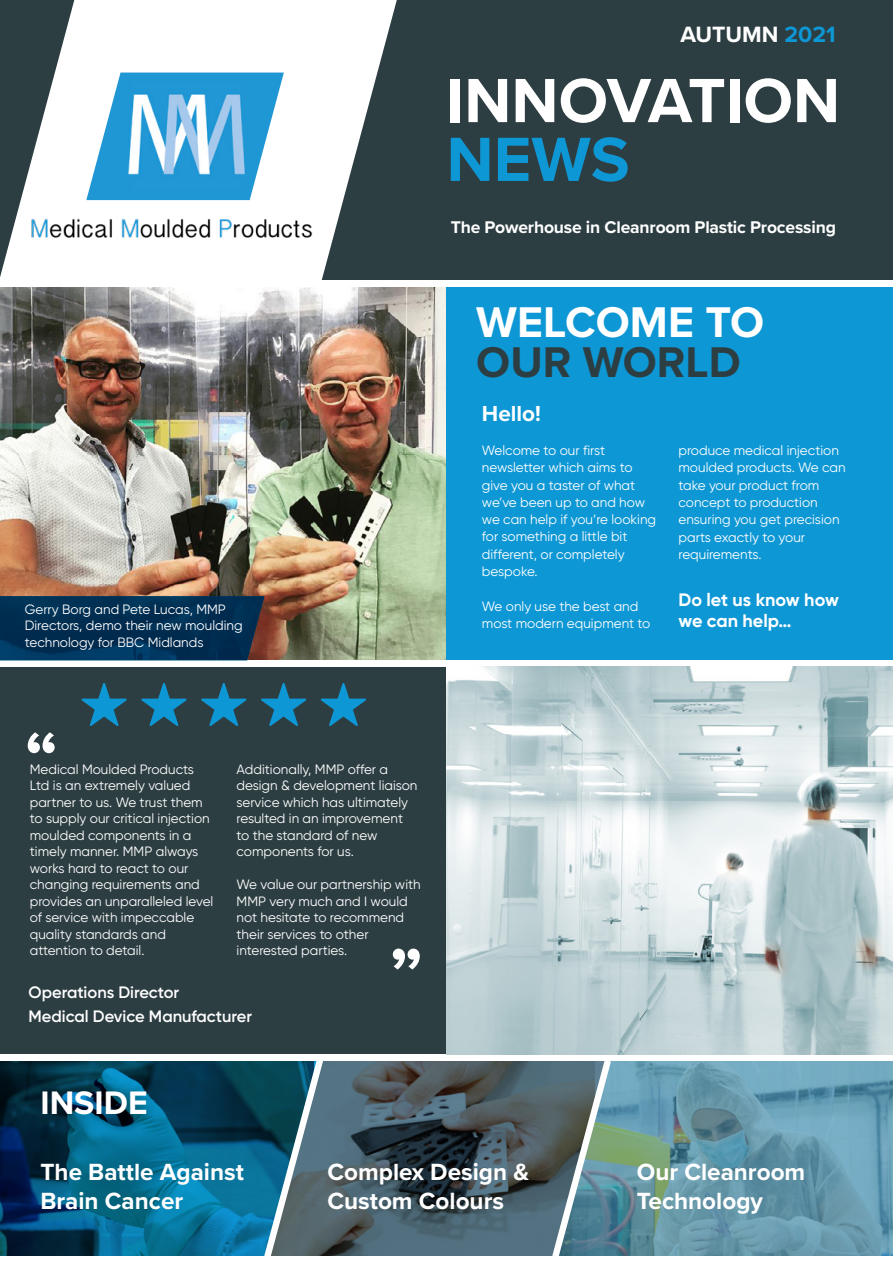
<style>
.page{position:relative;width:893px;height:1263px;background:#fff}
.page>*{position:absolute;margin:0;border:0;box-sizing:border-box;transform-origin:0 0}
.t1{font:700 72.6px "Proxima Nova";color:#fff}
.t2{font:700 64.65px "Proxima Nova";color:#fff}
.t3{font:700 64.65px "Proxima Nova";color:#0e97d5}
.t4{font:700 44.55px "Proxima Nova";color:#fff}
.t5{font:700 44.55px "Proxima Nova";color:#2d3e43}
.t6{font:700 33.75px "Proxima Nova";color:#fff}
.t7{font:700 24.3px/29.7px "Proxima Nova";color:#fff}
.t8{font:700 22.95px "Proxima Nova";color:#fff}
.t9{font:700 22.5px "Proxima Nova";color:#fff}
.t10{font:700 18px/21px "Gilroy";color:#fff}
.t11{font:700 17.55px "Proxima Nova";letter-spacing:-.01em;color:#fff}
.t12{font:600 16.5px/24px "Gilroy";color:#fff}
.t13{font:13.5px/16.5px "Gilroy";color:#fff}
.s1{color:#0e97d5}
</style>
<div class="page">
<div style="left:0;top:0;width:893px;height:281px;background:#2d3e43"></div>
<svg style="left:0;top:0;width:397px;height:280px;fill:#fff"></svg>
<img style="left:30px;top:210px;width:282px;height:37px">
<svg style="left:86px;top:73px;width:198px;height:127px;background:#6dbbe3"></svg>
<img style="left:126px;top:84px;width:119px;height:105px">
<img style="left:0;top:287px;width:446px;height:373px">
<div style="left:446px;top:281px;width:447px;height:382px;background:#0e97d5"></div>
<div style="left:0;top:663px;width:893px;height:394px;background:#2d3e43"></div>
<img style="left:0;top:1061px;width:262px;height:195px">
<img style="left:324px;top:1061px;width:226px;height:195px">
<img style="left:611px;top:1061px;width:282px;height:195px">
<div style="left:0;top:1054px;width:893px;height:7px;background:#fff"></div>
<div style="left:0;top:660px;width:893px;height:7px;background:#fff"></div>
<div style="left:0;top:280px;width:893px;height:6px;background:#fff"></div>
<svg style="left:262px;top:1061px;width:62px;height:195px;background:#436e7d"></svg>
<svg style="left:550px;top:1061px;width:61px;height:195px;background:#678389"></svg>
<img style="left:446px;top:667px;width:447px;height:387px">
<svg style="left:82px;top:683px;width:45px;height:43px"></svg>
<svg style="left:141px;top:683px;width:46px;height:43px"></svg>
<svg style="left:201px;top:683px;width:46px;height:43px"></svg>
<svg style="left:261px;top:683px;width:45px;height:43px"></svg>
<svg style="left:321px;top:683px;width:45px;height:43px"></svg>
<svg style="left:0;top:596px;width:265px;height:64px;background:#042f52"></svg>
<h3 class="t8" style="left:680px;top:17px;width:157px">AUTUMN <span class="s1">2021</span></h3>
<h2 class="t2" style="left:446px;top:52px;width:395px">INNOVATION</h2>
<h2 class="t3" style="left:446px;top:111px;width:185px">NEWS</h2>
<p class="t11" style="left:451px;top:214px;width:387px">The Powerhouse in Cleanroom Plastic Processing</p>
<p class="t13" style="left:25px;top:601px;width:219px">Gerry Borg and Pete Lucas, MMP<br>Directors, demo their new moulding technology for BBC Midlands</p>
<h1 class="t1" style="left:25px;top:703px;width:35px">“</h1>
<p class="t13" style="left:30px;top:761px;width:185px">Medical Moulded Products<br>Ltd is an extremely valued partner to us. We trust them to supply our critical injection moulded components in a timely manner. MMP always works hard to react to our changing requirements and provides an unparalleled level of service with impeccable quality standards and attention to detail.</p>
<p class="t13" style="left:237px;top:761px;width:182px">Additionally, MMP offer a design &amp; development liaison service which has ultimately resulted in an improvement to the standard of new components for us.</p>
<p class="t13" style="left:237px;top:876px;width:186px">We value our partnership with<br>MMP very much and I would not hesitate to recommend their services to other interested parties.</p>
<h1 class="t1" style="left:389px;top:919px;width:35px">”</h1>
<p class="t12" style="left:29px;top:980px;width:225px">Operations Director<br>Medical Device Manufacturer</p>
<h3 class="t6" style="left:40px;top:1077px;width:109px">INSIDE</h3>
<h3 class="t4" style="left:476px;top:289px;width:290px">WELCOME TO</h3>
<h3 class="t5" style="left:476px;top:329px;width:266px">OUR WORLD</h3>
<h3 class="t9" style="left:482px;top:396px;width:60px">Hello!</h3>
<p class="t13" style="left:482px;top:442px;width:176px;line-height:17.2px">Welcome to our first newsletter which aims to give you a taster of what we’ve been up to and how we can help if you’re looking for something a little bit different, or completely bespoke.</p>
<p class="t13" style="left:482px;top:597px;width:170px;line-height:17.2px">We only use the best and most modern equipment to</p>
<p class="t13" style="left:678px;top:442px;width:169px;line-height:17.2px">produce medical injection moulded products. We can take your product from concept to production ensuring you get precision parts exactly to your requirements.</p>
<h3 class="t10" style="left:678px;top:589px;width:162px">Do let us know how we can help…</h3>
<h3 class="t7" style="left:40px;top:1156px;width:205px">The Battle Against<br>Brain Cancer</h3>
<h3 class="t7" style="left:327px;top:1156px;width:203px">Complex Design &amp;<br>Custom Colours</h3>
<h3 class="t7" style="left:637px;top:1156px;width:170px">Our Cleanroom<br>Technology</h3>
</div>
